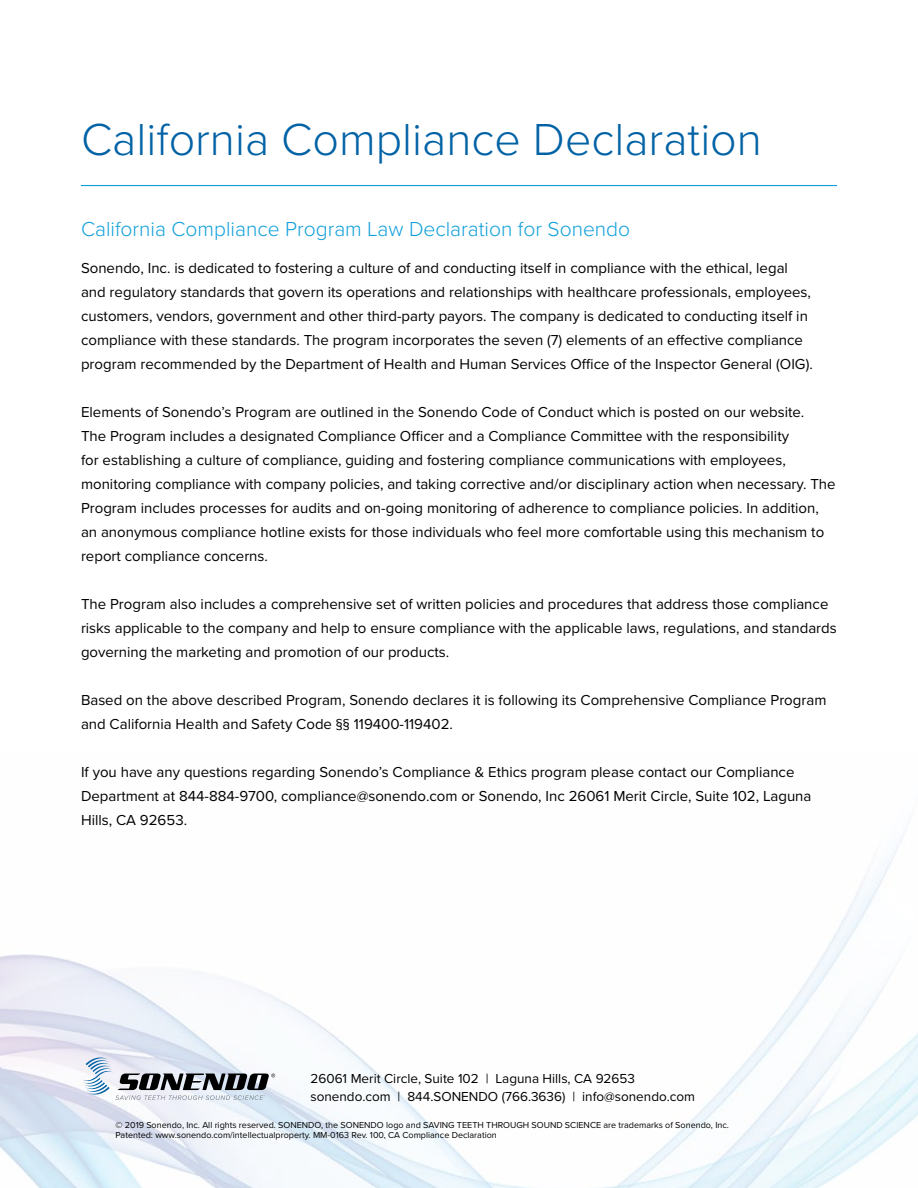
<style>
.page{position:relative;width:918px;height:1188px;background:#fff}
.page>*{position:absolute;margin:0;border:0;box-sizing:border-box;transform-origin:0 0}
.t1{font:300 46.5px "Proxima Nova";color:#0062a5}
.t2{font:300 21px "Proxima Nova";color:#0fa0db}
.t3{font:15px/24px "Proxima Nova";color:#000}
.t4{font:13.5px/18px "Proxima Nova";color:#000}
.t5{font:9px/10.8px "Proxima Nova";color:#000}
</style>
<div class="page">
<img style="left:0;top:836px;width:918px;height:352px">
<svg style="left:81px;top:1055px;width:194px;height:45px"></svg>
<hr style="left:81px;top:185px;width:756px;height:1px;background:#0fa0db">
<h1 class="t1" style="left:81px;top:104px;width:682px">California Compliance Declaration</h1>
<h2 class="t2" style="left:81px;top:213px;width:551px">California Compliance Program Law Declaration for Sonendo</h2>
<p class="t3" style="left:81px;top:255px;width:733px">Sonendo, Inc. is dedicated to fostering a culture of and conducting itself in compliance with the ethical, legal and regulatory standards that govern its operations and relationships with healthcare professionals, employees, customers, vendors, government and other third-party payors. The company is dedicated to conducting itself in compliance with these standards. The program incorporates the seven (7) elements of an effective compliance program recommended by the Department of Health and Human Services Office of the Inspector General (OIG).</p>
<p class="t3" style="left:81px;top:399px;width:756px">Elements of Sonendo’s Program are outlined in the Sonendo Code of Conduct which is posted on our website.<br>The Program includes a designated Compliance Officer and a Compliance Committee with the responsibility<br>for establishing a culture of compliance, guiding and fostering compliance communications with employees, monitoring compliance with company policies, and taking corrective and/or disciplinary action when necessary. The Program includes processes for audits and on-going monitoring of adherence to compliance policies. In addition, an anonymous compliance hotline exists for those individuals who feel more comfortable using this mechanism to report compliance concerns.</p>
<p class="t3" style="left:81px;top:591px;width:757px">The Program also includes a comprehensive set of written policies and procedures that address those compliance risks applicable to the company and help to ensure compliance with the applicable laws, regulations, and standards governing the marketing and promotion of our products.</p>
<p class="t3" style="left:81px;top:687px;width:747px">Based on the above described Program, Sonendo declares it is following its Comprehensive Compliance Program and California Health and Safety Code §§ 119400-119402.</p>
<p class="t3" style="left:81px;top:759px;width:732px">If you have any questions regarding Sonendo’s Compliance &amp; Ethics program please contact our Compliance<br>Department at 844-884-9700, compliance@sonendo.com or Sonendo, Inc 26061 Merit Circle, Suite 102, Laguna<br>Hills, CA 92653.</p>
<p class="t4" style="left:310px;top:1069px;width:386px">26061 Merit Circle, Suite 102 | Laguna Hills, CA 92653 sonendo.com | 844.SONENDO (766.3636) | info@sonendo.com</p>
<p class="t5" style="left:116px;top:1119px;width:615px">© 2019 Sonendo, Inc. All rights reserved. SONENDO, the SONENDO logo and SAVING TEETH THROUGH SOUND SCIENCE are trademarks of Sonendo, Inc.<br>Patented: www.sonendo.com/intellectualproperty. MM-0163 Rev. 100, CA Compliance Declaration</p>
</div>
